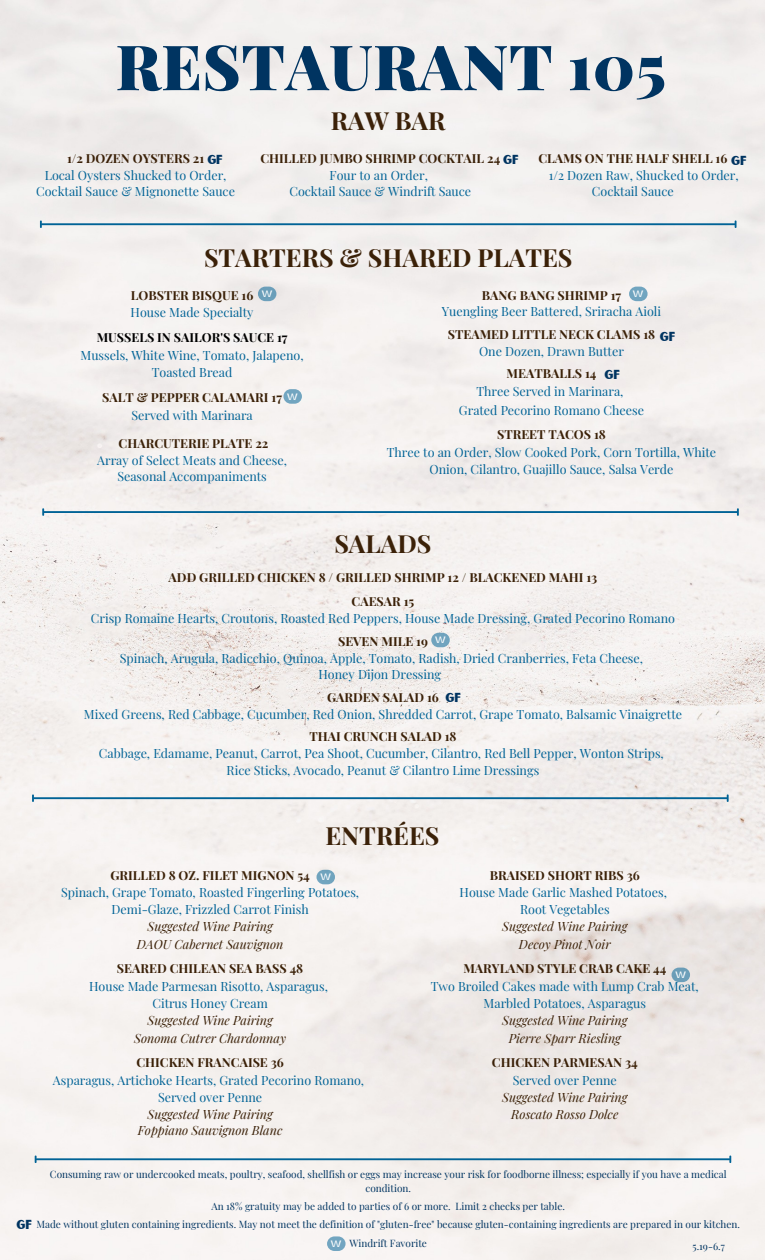
<style>
.page{position:relative;width:765px;height:1260px;background:#fff}
.page>*{position:absolute;margin:0;border:0;box-sizing:border-box;transform-origin:0 0}
.t1{font:900 62.5px "Playfair Display";letter-spacing:.01em;color:#003461}
.t2{font:700 25px "Playfair Display";color:#3b2108}
.t3{font:12.5px/16.9px "Playfair Display";color:#016396;text-align:center}
.t4{font:700 12.5px "Playfair Display";color:#3b2108}
.t5{font:italic 12.5px "Playfair Display";color:#3b2108}
.t6{font:700 12.5px "Playfair Display";color:#000}
.t7{font:12.5px "Sunborn Sans One";color:#003461}
.t8{font:10px/13.4px "Playfair Display";color:#003461;text-align:center}
.t9{font:9.25px "Stinger Wide";color:#fff}
</style>
<div class="page">
<img style="left:0;top:0;width:765px;height:1260px">
<hr style="left:34px;top:797px;width:693px;height:2px;background:#016396">
<svg style="left:32px;top:794px;width:2px;height:8px"></svg>
<svg style="left:727px;top:794px;width:2px;height:8px"></svg>
<hr style="left:42px;top:223px;width:693px;height:2px;background:#016396">
<svg style="left:40px;top:220px;width:2px;height:8px"></svg>
<svg style="left:735px;top:220px;width:2px;height:8px"></svg>
<hr style="left:37px;top:1158px;width:692px;height:2px;background:#016396">
<svg style="left:35px;top:1156px;width:2px;height:7px"></svg>
<svg style="left:729px;top:1156px;width:2px;height:7px"></svg>
<div style="left:327px;top:1236px;width:19px;height:15px;background:#016396;border-radius:7px;opacity:.54"></div>
<div style="left:317px;top:870px;width:18px;height:14px;background:#70a4be;border-radius:7px"></div>
<div style="left:672px;top:968px;width:18px;height:14px;background:#6b9eb9;border-radius:7px"></div>
<div style="left:258px;top:287px;width:18px;height:14px;background:#6b9eb9;border-radius:7px"></div>
<div style="left:283px;top:389px;width:19px;height:15px;background:#016396;border-radius:7px;opacity:.54"></div>
<div style="left:629px;top:287px;width:19px;height:14px;background:#71a5c0;border-radius:7px"></div>
<div style="left:431px;top:633px;width:19px;height:14px;background:#70a4be;border-radius:7px"></div>
<hr style="left:44px;top:511px;width:693px;height:2px;background:#016396">
<svg style="left:42px;top:508px;width:2px;height:8px"></svg>
<svg style="left:737px;top:508px;width:2px;height:8px"></svg>
<p class="t1" style="left:116px;top:23px;width:552px">RESTAURANT 105</p>
<p class="t2" style="left:331px;top:103px;width:116px">RAW BAR</p>
<p class="t4" style="left:260px;top:149px;width:241px">CHILLED JUMBO SHRIMP COCKTAIL 24</p>
<p class="t3" style="left:330px;top:166px;width:100px">Four to an Order,</p>
<p class="t3" style="left:289px;top:183px;width:183px">Cocktail Sauce &amp; Windrift Sauce</p>
<p class="t4" style="left:538px;top:149px;width:191px">CLAMS ON THE HALF SHELL 16</p>
<p class="t3" style="left:592px;top:166px;width:148px;text-align:left;text-indent:-43px">1/2 Dozen Raw, Shucked to Order,<br>Cocktail Sauce</p>
<p class="t4" style="left:67px;top:149px;width:139px">1/2 DOZEN OYSTERS 21</p>
<p class="t3" style="left:36px;top:166px;width:200px">Local Oysters Shucked to Order,<br>Cocktail Sauce &amp; Mignonette Sauce</p>
<p class="t7" style="left:207px;top:152px;width:17px">GF</p>
<p class="t7" style="left:503px;top:152px;width:17px">GF</p>
<p class="t7" style="left:731px;top:153px;width:17px">GF</p>
<p class="t2" style="left:204px;top:240px;width:370px">STARTERS &amp; SHARED PLATES</p>
<p class="t4" style="left:482px;top:286px;width:141px">BANG BANG SHRIMP 17</p>
<p class="t3" style="left:442px;top:303px;width:221px">Yuengling Beer Battered, Sriracha Aioli</p>
<p class="t4" style="left:448px;top:325px;width:209px">STEAMED LITTLE NECK CLAMS 18</p>
<p class="t3" style="left:479px;top:342px;width:146px">One Dozen, Drawn Butter</p>
<p class="t4" style="left:507px;top:365px;width:91px">MEATBALLS 14</p>
<p class="t3" style="left:476px;top:382px;width:149px">Three Served in Marinara,</p>
<p class="t3" style="left:459px;top:401px;width:187px">Grated Pecorino Romano Cheese</p>
<p class="t4" style="left:497px;top:426px;width:110px">STREET TACOS 18</p>
<p class="t3" style="left:387px;top:443px;width:331px">Three to an Order, Slow Cooked Pork, Corn Tortilla, White<br>Onion, Cilantro, Guajillo Sauce, Salsa Verde</p>
<p class="t4" style="left:131px;top:286px;width:124px">LOBSTER BISQUE 16</p>
<p class="t3" style="left:131px;top:304px;width:124px">House Made Specialty</p>
<p class="t6" style="left:97px;top:328px;width:192px">MUSSELS IN SAILOR'S SAUCE 17</p>
<p class="t3" style="left:80px;top:346px;width:225px">Mussels, White Wine, Tomato, Jalapeno,</p>
<p class="t3" style="left:152px;top:364px;width:82px">Toasted Bread</p>
<p class="t4" style="left:102px;top:388px;width:181px">SALT &amp; PEPPER CALAMARI 17</p>
<p class="t3" style="left:131px;top:406px;width:123px">Served with Marinara</p>
<p class="t4" style="left:119px;top:434px;width:151px">CHARCUTERIE PLATE 22</p>
<p class="t3" style="left:97px;top:451px;width:191px">Array of Select Meats and Cheese,</p>
<p class="t3" style="left:117px;top:468px;width:151px">Seasonal Accompaniments</p>
<p class="t9" style="left:262px;top:288px;width:12px">W</p>
<p class="t9" style="left:633px;top:288px;width:12px">W</p>
<p class="t7" style="left:660px;top:328px;width:17px">GF</p>
<p class="t7" style="left:604px;top:366px;width:17px">GF</p>
<p class="t9" style="left:287px;top:391px;width:12px">W</p>
<p class="t2" style="left:334px;top:526px;width:99px">SALADS</p>
<p class="t4" style="left:169px;top:568px;width:430px">ADD GRILLED CHICKEN 8 / GRILLED SHRIMP 12 / BLACKENED MAHI 13</p>
<p class="t4" style="left:352px;top:593px;width:64px">CAESAR 15</p>
<p class="t3" style="left:91px;top:610px;width:586px">Crisp Romaine Hearts, Croutons, Roasted Red Peppers, House Made Dressing, Grated Pecorino Romano</p>
<p class="t4" style="left:338px;top:632px;width:91px">SEVEN MILE 19</p>
<p class="t3" style="left:120px;top:649px;width:525px">Spinach, Arugula, Radicchio, Quinoa, Apple, Tomato, Radish, Dried Cranberries, Feta Cheese,</p>
<p class="t3" style="left:319px;top:666px;width:124px">Honey Dijon Dressing</p>
<p class="t4" style="left:327px;top:688px;width:113px">GARDEN SALAD 16</p>
<p class="t3" style="left:84px;top:705px;width:600px">Mixed Greens, Red Cabbage, Cucumber, Red Onion, Shredded Carrot, Grape Tomato, Balsamic Vinaigrette</p>
<p class="t4" style="left:309px;top:728px;width:149px">THAI CRUNCH SALAD 18</p>
<p class="t3" style="left:99px;top:745px;width:566px">Cabbage, Edamame, Peanut, Carrot, Pea Shoot, Cucumber, Cilantro, Red Bell Pepper, Wonton Strips,</p>
<p class="t3" style="left:227px;top:761px;width:314px">Rice Sticks, Avocado, Peanut &amp; Cilantro Lime Dressings</p>
<p class="t9" style="left:435px;top:634px;width:12px">W</p>
<p class="t7" style="left:446px;top:690px;width:17px">GF</p>
<p class="t2" style="left:325px;top:818px;width:116px">ENTRÉES</p>
<p class="t4" style="left:110px;top:867px;width:201px">GRILLED 8 OZ. FILET MIGNON 54</p>
<p class="t3" style="left:61px;top:884px;width:300px">Spinach, Grape Tomato, Roasted Fingerling Potatoes,</p>
<p class="t3" style="left:112px;top:901px;width:199px">Demi-Glaze, Frizzled Carrot Finish</p>
<p class="t5" style="left:148px;top:917px;width:127px">Suggested Wine Pairing</p>
<p class="t5" style="left:137px;top:935px;width:148px">DAOU Cabernet Sauvignon</p>
<p class="t4" style="left:117px;top:960px;width:188px">SEARED CHILEAN SEA BASS 48</p>
<p class="t3" style="left:89px;top:977px;width:240px">House Made Parmesan Risotto, Asparagus,</p>
<p class="t3" style="left:152px;top:994px;width:117px">Citrus Honey Cream</p>
<p class="t5" style="left:148px;top:1011px;width:127px">Suggested Wine Pairing</p>
<p class="t5" style="left:134px;top:1029px;width:153px">Sonoma Cutrer Chardonnay</p>
<p class="t4" style="left:136px;top:1053px;width:149px">CHICKEN FRANCAISE 36</p>
<p class="t3" style="left:53px;top:1071px;width:313px">Asparagus, Artichoke Hearts, Grated Pecorino Romano,</p>
<p class="t3" style="left:158px;top:1088px;width:106px">Served over Penne</p>
<p class="t5" style="left:148px;top:1105px;width:127px">Suggested Wine Pairing</p>
<p class="t5" style="left:138px;top:1122px;width:146px">Foppiano Sauvignon Blanc</p>
<p class="t9" style="left:320px;top:871px;width:12px">W</p>
<p class="t4" style="left:490px;top:867px;width:152px">BRAISED SHORT RIBS 36</p>
<p class="t3" style="left:460px;top:884px;width:209px">House Made Garlic Mashed Potatoes,</p>
<p class="t3" style="left:520px;top:901px;width:91px">Root Vegetables</p>
<p class="t5" style="left:502px;top:917px;width:127px">Suggested Wine Pairing</p>
<p class="t5" style="left:519px;top:935px;width:93px">Decoy Pinot Noir</p>
<p class="t4" style="left:463px;top:960px;width:205px">MARYLAND STYLE CRAB CAKE 44</p>
<p class="t3" style="left:431px;top:977px;width:270px">Two Broiled Cakes made with Lump Crab Meat,</p>
<p class="t3" style="left:484px;top:994px;width:164px">Marbled Potatoes, Asparagus</p>
<p class="t5" style="left:502px;top:1011px;width:127px">Suggested Wine Pairing</p>
<p class="t5" style="left:509px;top:1029px;width:114px">Pierre Sparr Riesling</p>
<p class="t4" style="left:492px;top:1053px;width:147px">CHICKEN PARMESAN 34</p>
<p class="t3" style="left:513px;top:1071px;width:106px">Served over Penne</p>
<p class="t5" style="left:502px;top:1088px;width:127px">Suggested Wine Pairing</p>
<p class="t5" style="left:511px;top:1105px;width:109px">Roscato Rosso Dolce</p>
<p class="t9" style="left:675px;top:969px;width:12px">W</p>
<p class="t8" style="left:50px;top:1167px;width:678px">Consuming raw or undercooked meats, poultry, seafood, shellfish or eggs may increase your risk for foodborne illness; especially if you have a medical condition.</p>
<p class="t8" style="left:211px;top:1199px;width:355px">An 18% gratuity may be added to parties of 6 or more. Limit 2 checks per table.</p>
<p class="t8" style="left:36px;top:1217px;width:705px">Made without gluten containing ingredients. May not meet the definition of "gluten-free" because gluten-containing ingredients are prepared in our kitchen.</p>
<p class="t9" style="left:331px;top:1238px;width:12px">W</p>
<p class="t8" style="left:349px;top:1236px;width:79px">Windrift Favorite</p>
<p class="t7" style="left:17px;top:1217px;width:17px">GF</p>
<p class="t8" style="left:693px;top:1240px;width:34px">5.19-6.7</p>
</div>
